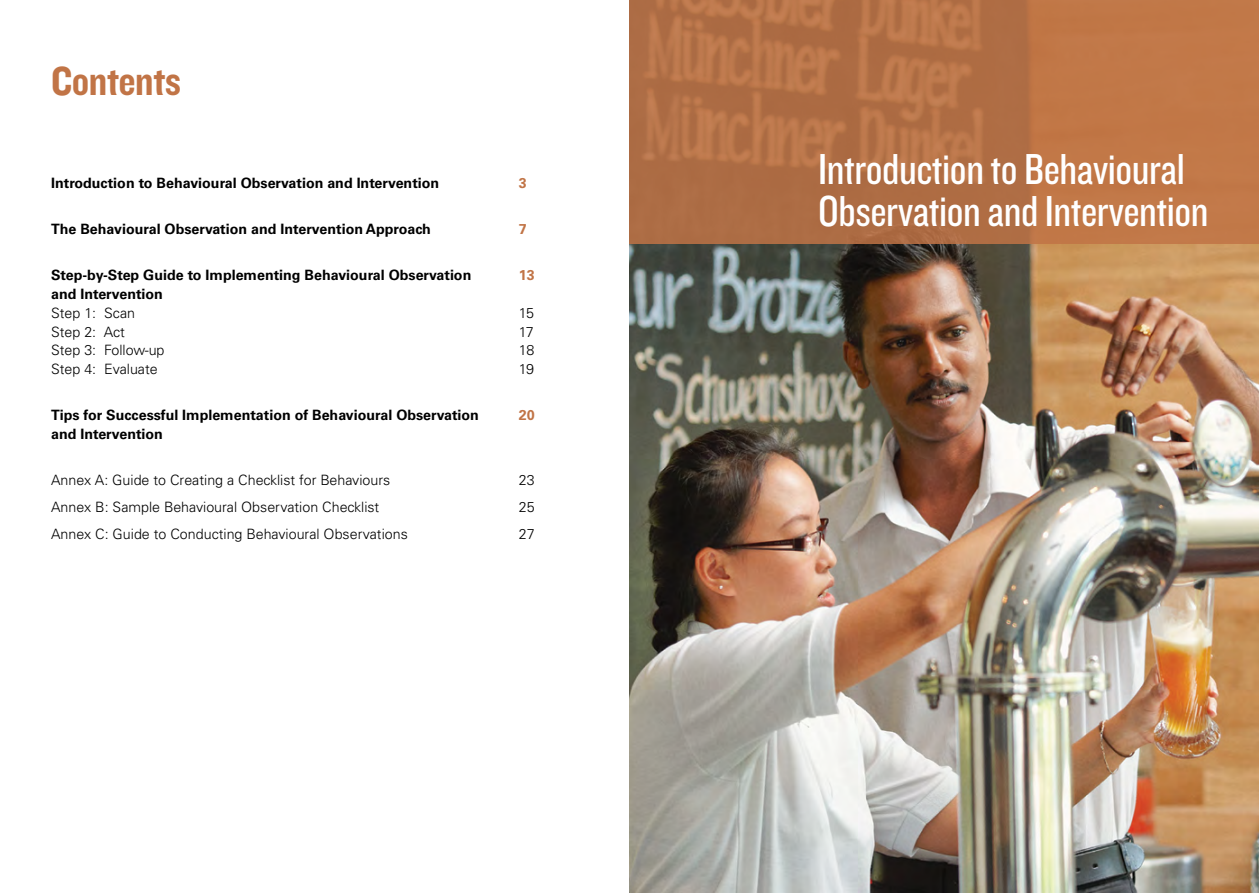
<style>
.page{position:relative;width:1259px;height:893px;background:#fff}
.page>*{position:absolute;margin:0;border:0;box-sizing:border-box;transform-origin:0 0}
.t1{font:45px/42px "Knockout HTF29 Junior Liteweight";letter-spacing:-.01em;color:#fff}
.t2{font:42px "Knockout HTF50 Welterweight";letter-spacing:-.01em;color:#c17446}
.t3{font:700 14.25px "Univers LT Std";color:#000}
.t4{font:300 14.25px "Univers LT Std";color:#000}
.t5{font:700 14.25px "Univers LT Std";color:#c17446}
</style>
<div class="page">
<img style="left:629px;top:244px;width:630px;height:649px">
<div style="left:629px;top:0;width:630px;height:244px;background:linear-gradient(to bottom,#ba7548,#b57146)"></div>
<h2 class="t2" style="left:51px;top:60px;width:132px">Contents</h2>
<p class="t3" style="left:51px;top:175px;width:390px">Introduction to Behavioural Observation and Intervention</p>
<p class="t5" style="left:519px;top:175px;width:9px">3</p>
<p class="t3" style="left:51px;top:221px;width:381px">The Behavioural Observation and Intervention Approach</p>
<p class="t5" style="left:519px;top:221px;width:9px">7</p>
<p class="t3" style="left:51px;top:267px;width:422px">Step-by-Step Guide to Implementing Behavioural Observation</p>
<p class="t5" style="left:519px;top:267px;width:17px">13</p>
<p class="t3" style="left:51px;top:286px;width:113px">and Intervention</p>
<p class="t4" style="left:51px;top:304px;width:85px">Step 1: Scan</p>
<p class="t4" style="left:519px;top:304px;width:17px">15</p>
<p class="t4" style="left:51px;top:323px;width:75px">Step 2: Act</p>
<p class="t4" style="left:519px;top:323px;width:16px">17</p>
<p class="t4" style="left:51px;top:342px;width:115px">Step 3: Follow-up</p>
<p class="t4" style="left:519px;top:342px;width:17px">18</p>
<p class="t4" style="left:51px;top:360px;width:108px">Step 4: Evaluate</p>
<p class="t4" style="left:519px;top:360px;width:17px">19</p>
<p class="t3" style="left:51px;top:407px;width:429px">Tips for Successful Implementation of Behavioural Observation</p>
<p class="t5" style="left:519px;top:407px;width:17px">20</p>
<p class="t3" style="left:51px;top:425px;width:113px">and Intervention</p>
<p class="t4" style="left:51px;top:471px;width:341px">Annex A: Guide to Creating a Checklist for Behaviours</p>
<p class="t4" style="left:519px;top:471px;width:17px">23</p>
<p class="t4" style="left:51px;top:498px;width:330px">Annex B: Sample Behavioural Observation Checklist</p>
<p class="t4" style="left:519px;top:498px;width:17px">25</p>
<p class="t4" style="left:51px;top:526px;width:358px">Annex C: Guide to Conducting Behavioural Observations</p>
<p class="t4" style="left:519px;top:526px;width:17px">27</p>
<h1 class="t1" style="left:818px;top:149px;width:392px">Introduction to Behavioural<br>Observation and Intervention</h1>
</div>
